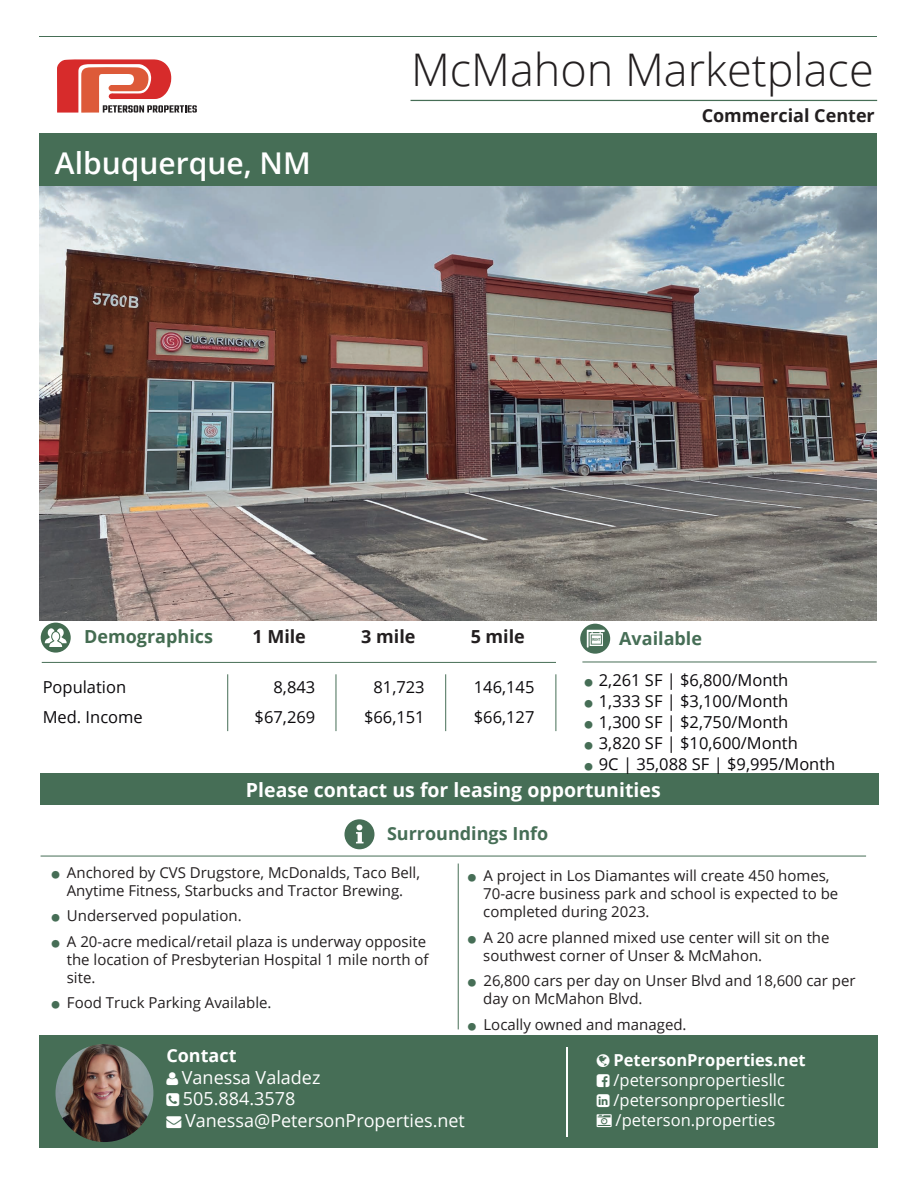
<style>
.page{position:relative;width:918px;height:1188px;background:#fff}
.page>*{position:absolute;margin:0;border:0;box-sizing:border-box;transform-origin:0 0}
.t1{font:300 45px "Open Sans";color:#231f20}
.t2{font:600 30px "Open Sans";color:#fff}
.t3{font:700 19.5px "Open Sans";color:#fff}
.t4{font:18px/21.6px "Open Sans";color:#fff}
.t5{font:700 18px "Open Sans";color:#231f20}
.t6{font:700 18px "Open Sans";color:#466e56}
.t7{font:700 18px "Open Sans";color:#446c51}
.t8{font:700 18px "Open Sans";color:#fff}
.t9{font:16.5px/30px "Open Sans";color:#0b090c}
.t10{font:16.5px/19.8px "Open Sans";color:#fff;text-align:justify}
.t11{font:700 16.5px "Open Sans";color:#fff}
.t12{font:15px/18px "Open Sans";color:#231f20}
.s1{color:#466e56}
</style>
<div class="page">
<div style="left:39px;top:1035px;width:838px;height:113px;background:#466e56"></div>
<hr style="left:566px;top:1047px;width:2px;height:90px;background:#fff">
<img style="left:55px;top:1044px;width:98px;height:98px;border-radius:49px">
<div style="left:39px;top:134px;width:838px;height:85px;background:#466e56"></div>
<hr style="left:39px;top:36px;width:838px;height:1px;background:#466e56">
<div style="left:411px;top:100px;width:466px;height:1px;border:1px solid #466e56"></div>
<svg style="left:57px;top:59px;width:140px;height:54px"></svg>
<div style="left:40px;top:773px;width:838px;height:32px;background:#466e56"></div>
<img style="left:39px;top:186px;width:838px;height:434px">
<svg style="left:580px;top:624px;width:30px;height:30px"></svg>
<hr style="left:582px;top:662px;width:295px;height:1px;background:#466e56">
<svg style="left:587px;top:630px;width:18px;height:18px"></svg>
<hr style="left:458px;top:864px;width:1px;height:165px;background:#466e56">
<hr style="left:41px;top:856px;width:825px;height:1px;background:#466e56">
<svg style="left:344px;top:819px;width:30px;height:30px"></svg>
<hr style="left:42px;top:662px;width:514px;height:1px;background:#466e56">
<hr style="left:227px;top:674px;width:1px;height:57px;background:#466e56">
<hr style="left:336px;top:674px;width:1px;height:57px;background:#466e56">
<hr style="left:445px;top:674px;width:1px;height:57px;background:#466e56">
<hr style="left:556px;top:674px;width:1px;height:57px;background:#466e56">
<svg style="left:41px;top:623px;width:30px;height:30px"></svg>
<h2 class="t2" style="left:55px;top:142px;width:257px">Albuquerque, NM</h2>
<h1 class="t1" style="left:411px;top:39px;width:464px">McMahon Marketplace</h1>
<p class="t5" style="left:702px;top:103px;width:175px">Commercial Center</p>
<p class="t7" style="left:84px;top:624px;width:130px">Demographics</p>
<p class="t5" style="left:252px;top:624px;width:55px">1 Mile</p>
<p class="t5" style="left:361px;top:624px;width:56px">3 mile</p>
<p class="t5" style="left:471px;top:624px;width:56px">5 mile</p>
<p class="t9" style="left:255px;top:672px;width:62px;text-align:right">8,843 $67,269</p>
<p class="t9" style="left:43px;top:672px;width:102px">Population<br>Med. Income</p>
<p class="t9" style="left:364px;top:672px;width:62px;text-align:center">81,723 $66,151</p>
<p class="t9" style="left:474px;top:672px;width:62px">146,145 $66,127</p>
<p class="t6" style="left:619px;top:625px;width:84px">Available</p>
<p class="t9" style="left:585px;top:665px;width:205px"><span class="s1">○</span> 2,261 SF | $6,800/Month</p>
<p class="t9" style="left:585px;top:686px;width:205px"><span class="s1">○</span> 1,333 SF | $3,100/Month</p>
<p class="t9" style="left:585px;top:707px;width:205px"><span class="s1">○</span> 1,300 SF | $2,750/Month</p>
<p class="t9" style="left:585px;top:728px;width:214px"><span class="s1">○</span> 3,820 SF | $10,600/Month</p>
<p class="t9" style="left:585px;top:749px;width:252px"><span class="s1">○</span> 9C | 35,088 SF | $9,995/Month</p>
<h3 class="t3" style="left:246px;top:776px;width:416px">Please contact us for leasing opportunities</h3>
<p class="t6" style="left:387px;top:820px;width:163px">Surroundings Info</p>
<p class="t12" style="left:483px;top:866px;width:357px;text-indent:-15px"><span class="s1">○</span> A project in Los Diamantes will create 450 homes,<br>70-acre business park and school is expected to be completed during 2023.</p>
<p class="t12" style="left:483px;top:928px;width:348px;text-indent:-15px"><span class="s1">○</span> A 20 acre planned mixed use center will sit on the southwest corner of Unser &amp; McMahon.</p>
<p class="t12" style="left:483px;top:971px;width:374px;text-indent:-15px"><span class="s1">○</span> 26,800 cars per day on Unser Blvd and 18,600 car per day on McMahon Blvd.</p>
<p class="t12" style="left:468px;top:1015px;width:220px"><span class="s1">○</span> Locally owned and managed.</p>
<p class="t12" style="left:52px;top:863px;width:370px;text-align:center"><span class="s1">○</span> Anchored by CVS Drugstore, McDonalds, Taco Bell,<br>Anytime Fitness, Starbucks and Tractor Brewing.</p>
<p class="t12" style="left:52px;top:906px;width:191px"><span class="s1">○</span> Underserved population.</p>
<p class="t12" style="left:67px;top:932px;width:363px;text-indent:-15px"><span class="s1">○</span> A 20-acre medical/retail plaza is underway opposite the location of Presbyterian Hospital 1 mile north of site.</p>
<p class="t12" style="left:52px;top:993px;width:221px"><span class="s1">○</span> Food Truck Parking Available.</p>
<p class="t8" style="left:166px;top:1043px;width:72px">Contact</p>
<p class="t4" style="left:182px;top:1066px;width:285px">Vanessa Valadez<br>505.884.3578<br>Vanessa@PetersonProperties.net</p>
<p class="t11" style="left:614px;top:1049px;width:194px">PetersonProperties.net</p>
<p class="t10" style="left:614px;top:1070px;width:173px">/petersonpropertiesllc /petersonpropertiesllc /peterson.properties</p>
</div>
